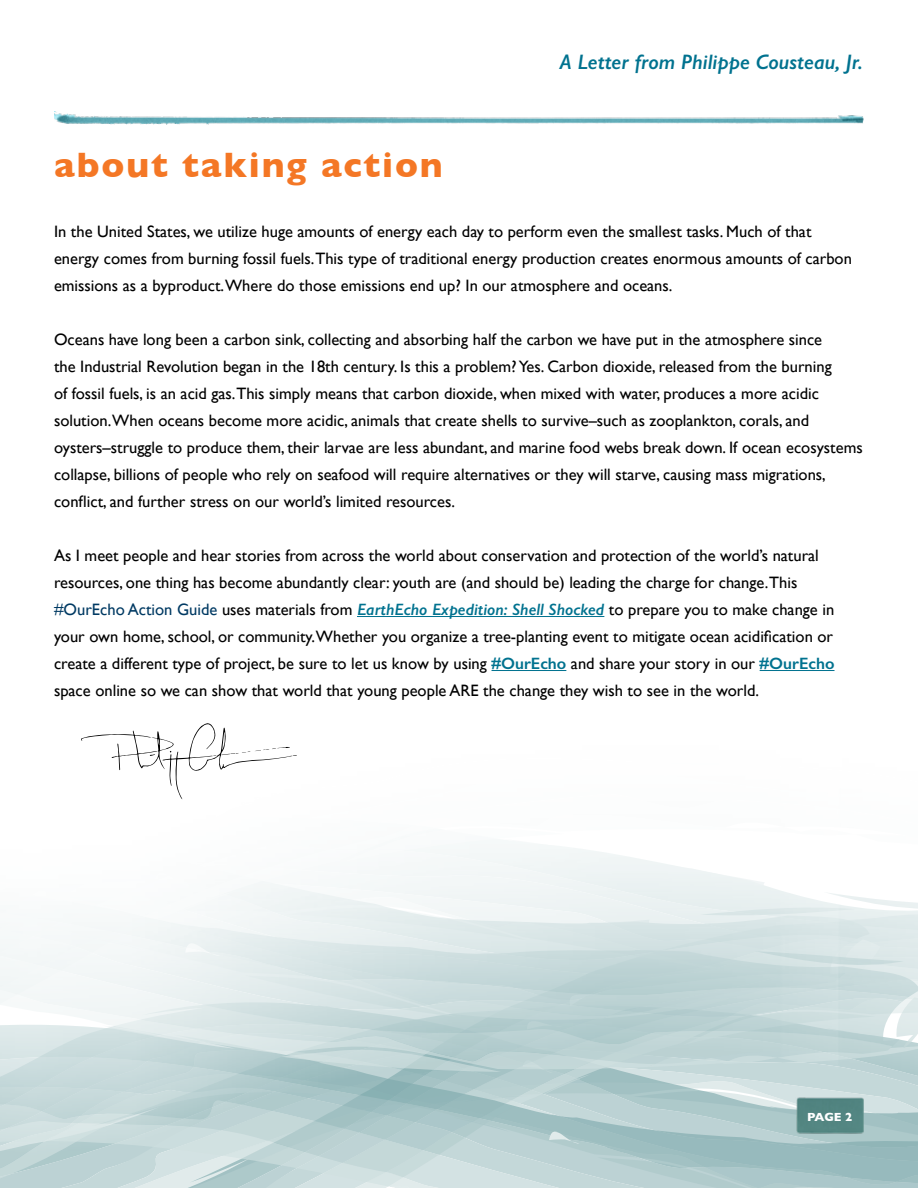
<style>
.page{position:relative;width:918px;height:1188px;background:#fff}
.page>*{position:absolute;margin:0;border:0;box-sizing:border-box;transform-origin:0 0}
.t1{font:700 36px "Gill Sans";letter-spacing:.05em;color:#f47725}
.t2{font:italic 600 21px "Gill Sans";color:#00728f}
.t3{font:16.5px/27px "Gill Sans";color:#000}
.t4{font:700 12px "Gill Sans";color:#fff}
.s1{color:#003a63}
.s2{font-weight:600;font-style:italic;color:#00728f}
.s3{font-weight:600;color:#00728f}
</style>
<div class="page">
<svg style="left:0;top:1143px;width:918px;height:45px;background:#b9d0d2"></svg>
<svg style="left:0;top:799px;width:918px;height:344px"></svg>
<svg style="left:0;top:815px;width:918px;height:317px"></svg>
<svg style="left:0;top:835px;width:918px;height:170px"></svg>
<hr style="left:357px;top:616px;width:247px;height:1px;background:#00728f">
<hr style="left:492px;top:670px;width:74px;height:1px;background:#00728f">
<hr style="left:760px;top:670px;width:75px;height:1px;background:#00728f">
<img style="left:796px;top:1096px;width:68px;height:41px">
<svg style="left:81px;top:723px;width:216px;height:76px"></svg>
<img style="left:54px;top:111px;width:810px;height:14px">
<h1 class="t1" style="left:54px;top:136px;width:390px">about taking action</h1>
<p class="t2" style="left:560px;top:49px;width:305px">A Letter from Philippe Cousteau, Jr.</p>
<p class="t3" style="left:54px;top:218px;width:800px">In the United States, we utilize huge amounts of energy each day to perform even the smallest tasks. Much of that energy comes from burning fossil fuels.This type of traditional energy production creates enormous amounts of carbon emissions as a byproduct.Where do those emissions end up? In our atmosphere and oceans.</p>
<p class="t3" style="left:54px;top:326px;width:810px">Oceans have long been a carbon sink, collecting and absorbing half the carbon we have put in the atmosphere since<br>the Industrial Revolution began in the 18th century. Is this a problem? Yes. Carbon dioxide, released from the burning<br>of fossil fuels, is an acid gas.This simply means that carbon dioxide, when mixed with water, produces a more acidic solution.When oceans become more acidic, animals that create shells to survive–such as zooplankton, corals, and oysters–struggle to produce them, their larvae are less abundant, and marine food webs break down. If ocean ecosystems collapse, billions of people who rely on seafood will require alternatives or they will starve, causing mass migrations, conflict, and further stress on our world’s limited resources.</p>
<p class="t3" style="left:54px;top:542px;width:782px">As I meet people and hear stories from across the world about conservation and protection of the world’s natural resources, one thing has become abundantly clear: youth are (and should be) leading the charge for change.This <span class="s1">#OurEcho Action Guide</span> uses materials from <span class="s2">EarthEcho Expedition: Shell Shocked</span> to prepare you to make change in your own home, school, or community.Whether you organize a tree-planting event to mitigate ocean acidification or create a different type of project, be sure to let us know by using <span class="s3">#OurEcho</span> and share your story in our <span class="s3">#OurEcho </span>space online so we can show that world that young people ARE the change they wish to see in the world.</p>
<p class="t4" style="left:807px;top:1107px;width:47px">PAGE 2</p>
</div>
